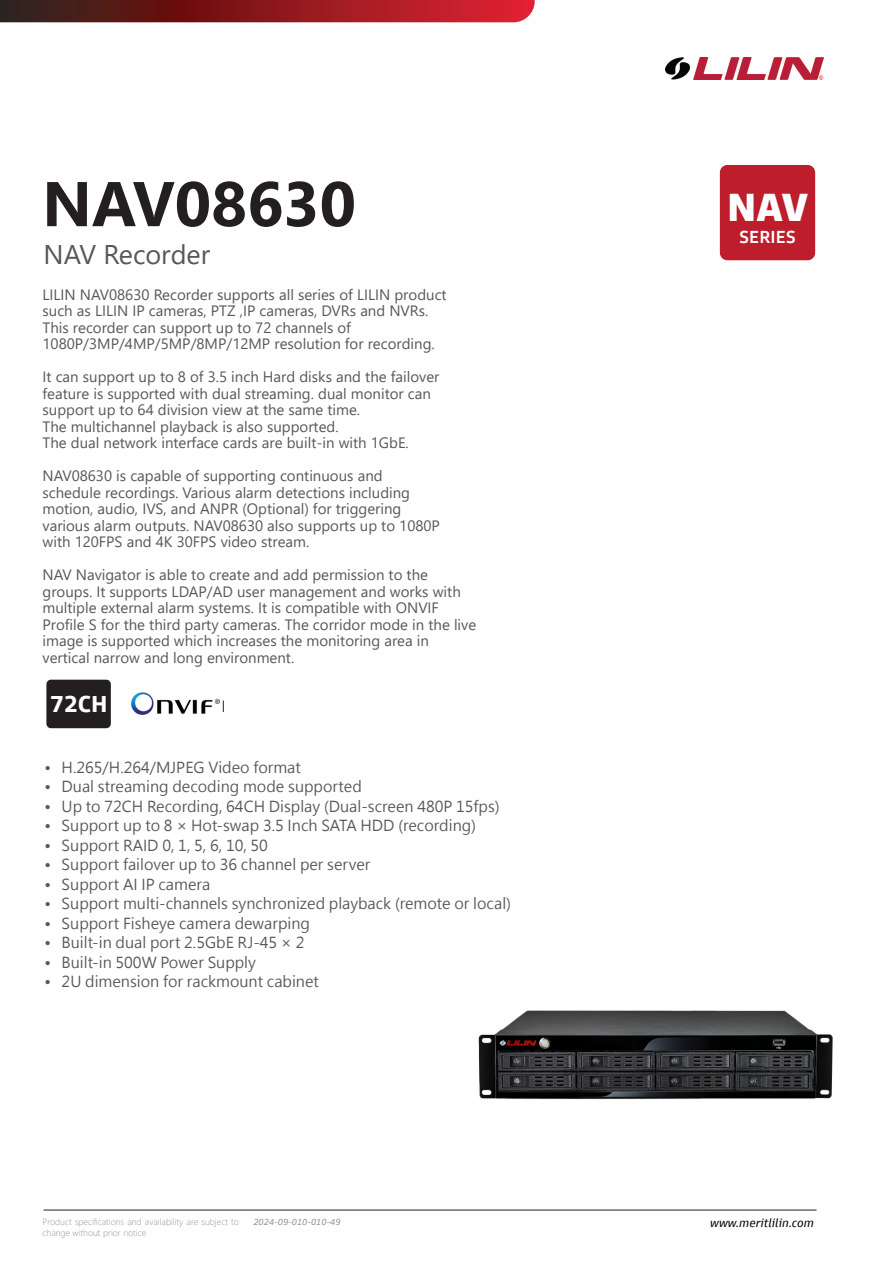
<style>
.page{position:relative;width:893px;height:1263px;background:#fff}
.page>*{position:absolute;margin:0;border:0;box-sizing:border-box;transform-origin:0 0}
.第一頁的產品名稱大標{font:700 63px "Segoe UI";color:#231f20}
.t1{font:900 40.5px "Goldman Sans";color:#fff}
.第一頁的產品名稱下的產品簡述小標{font:27px "Segoe UI";color:#57585a}
.t2{font:700 23.85px "Goldman Sans";color:#fff}
.t3{font:500 18px "Goldman Sans";color:#fff}
.第一頁的產品基本介紹en{font:15px/16.5px "Segoe UI";color:#57585a}
.t4{font:15px "Microsoft Jheng Hei";color:#57585a}
.t5{font:italic 12px "Goldman Sans";color:#000}
.底部_修改不另行通知{font:300 9px "Segoe UI";color:#939598}
.t6{font:italic 9px "Goldman Sans";color:#939598}
</style>
<div class="page">
<img style="left:666px;top:57px;width:158px;height:23px">
<img style="left:478px;top:1010px;width:355px;height:90px">
<div style="left:723px;top:168px;width:89px;height:89px;background:#be1d2c;border-radius:5px"></div>
<div style="left:720px;top:165px;width:95px;height:95px;border:6px solid #be1d2c;border-radius:5px"></div>
<div style="left:48px;top:682px;width:61px;height:44px;background:#231f20;border-radius:3px"></div>
<div style="left:46px;top:680px;width:65px;height:48px;border:4px solid #231f20;border-radius:3px"></div>
<img style="left:132px;top:692px;width:88px;height:22px">
<svg style="left:223px;top:700px;width:1px;height:12px"></svg>
<hr style="left:44px;top:1210px;width:773px;height:1px;background:#231f20">
<svg style="left:0;top:0;width:535px;height:22px;background:#881c20"></svg>
<p class="第一頁的產品名稱大標" style="left:42px;top:144px;width:315px">NAV08630</p>
<p class="第一頁的產品名稱下的產品簡述小標" style="left:44px;top:229px;width:168px">NAV Recorder</p>
<p class="第一頁的產品基本介紹en" style="left:43px;top:285px;width:406px">LILIN NAV08630 Recorder supports all series of LILIN product such as LILIN IP cameras, PTZ ,IP cameras, DVRs and NVRs.<br>This recorder can support up to 72 channels of 1080P/3MP/4MP/5MP/8MP/12MP resolution for recording.</p>
<p class="第一頁的產品基本介紹en" style="left:43px;top:367px;width:398px">It can support up to 8 of 3.5 inch Hard disks and the failover feature is supported with dual streaming. dual monitor can support up to 64 division view at the same time.<br>The multichannel playback is also supported.<br>The dual network interface cards are built-in with 1GbE.</p>
<p class="第一頁的產品基本介紹en" style="left:43px;top:466px;width:399px">NAV08630 is capable of supporting continuous and schedule recordings. Various alarm detections including motion, audio, IVS, and ANPR (Optional) for triggering various alarm outputs. NAV08630 also supports up to 1080P with 120FPS and 4K 30FPS video stream.</p>
<p class="第一頁的產品基本介紹en" style="left:43px;top:565px;width:435px">NAV Navigator is able to create and add permission to the groups. It supports LDAP/AD user management and works with multiple external alarm systems. It is compatible with ONVIF Profile S for the third party cameras. The corridor mode in the live image is supported which increases the monitoring area in vertical narrow and long environment.</p>
<p class="t2" style="left:50px;top:689px;width:59px">72CH</p>
<p class="t4" style="left:45px;top:758px;width:258px">• H.265/H.264/MJPEG Video format</p>
<p class="t4" style="left:45px;top:777px;width:319px">• Dual streaming decoding mode supported</p>
<p class="t4" style="left:45px;top:797px;width:457px">• Up to 72CH Recording, 64CH Display (Dual-screen 480P 15fps)</p>
<p class="t4" style="left:45px;top:816px;width:433px">• Support up to 8 × Hot-swap 3.5 Inch SATA HDD (recording)</p>
<p class="t4" style="left:45px;top:836px;width:225px">• Support RAID 0, 1, 5, 6, 10, 50</p>
<p class="t4" style="left:45px;top:855px;width:327px">• Support failover up to 36 channel per server</p>
<p class="t4" style="left:45px;top:875px;width:167px">• Support AI IP camera</p>
<p class="t4" style="left:45px;top:894px;width:468px">• Support multi-channels synchronized playback (remote or local)</p>
<p class="t4" style="left:45px;top:914px;width:267px">• Support Fisheye camera dewarping</p>
<p class="t4" style="left:45px;top:933px;width:261px">• Built-in dual port 2.5GbE RJ-45 × 2</p>
<p class="t4" style="left:45px;top:953px;width:213px">• Built-in 500W Power Supply</p>
<p class="t4" style="left:45px;top:972px;width:276px">• 2U dimension for rackmount cabinet</p>
<p class="底部_修改不另行通知" style="left:43px;top:1213px;width:198px">Product specifications and availability are subject to</p>
<p class="t6" style="left:253px;top:1216px;width:89px">2024-09-010-010-49</p>
<p class="底部_修改不另行通知" style="left:43px;top:1224px;width:105px">change without prior notice</p>
<p class="t1" style="left:727px;top:181px;width:82px">NAV</p>
<p class="t3" style="left:739px;top:225px;width:58px">SERIES</p>
<p class="t5" style="left:710px;top:1215px;width:105px">www.meritlilin.com</p>
</div>
